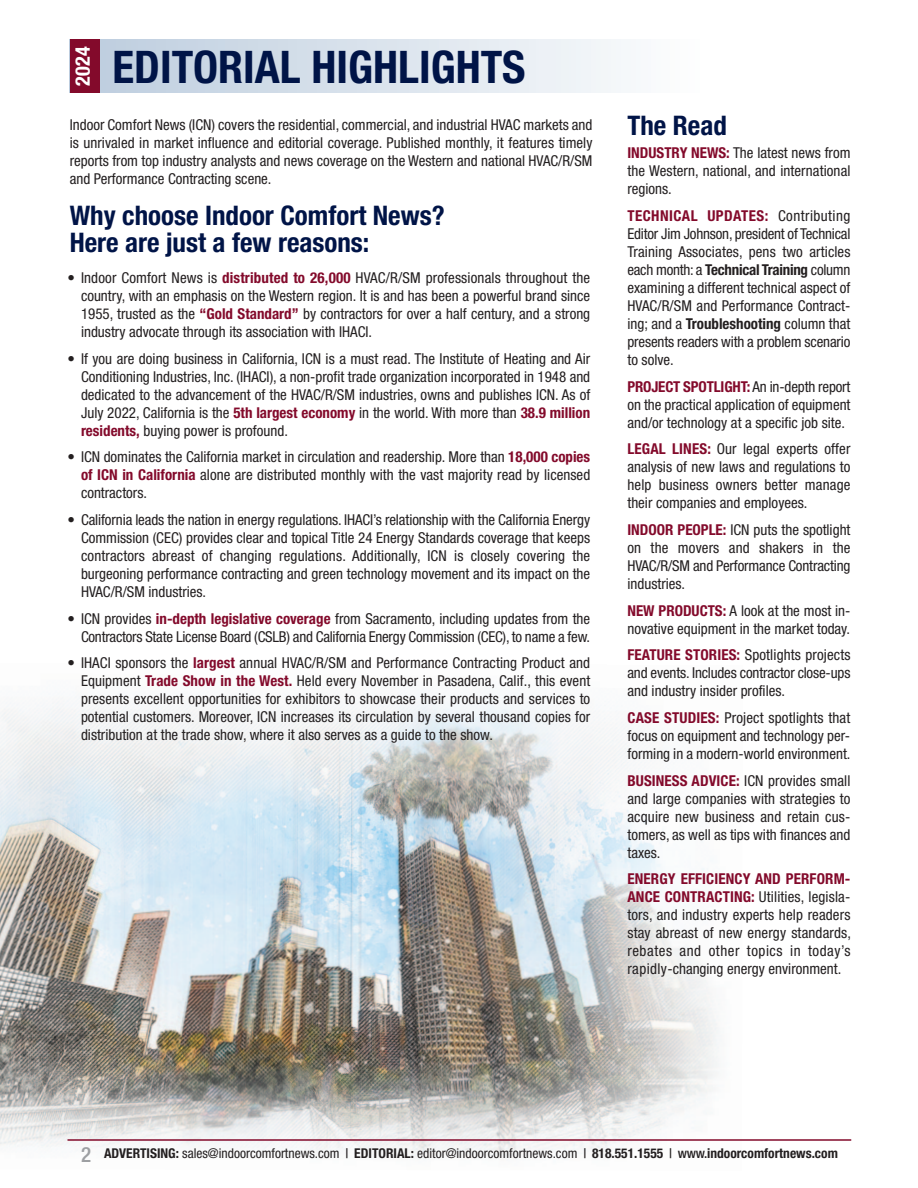
<style>
.page{position:relative;width:918px;height:1188px;background:#fff}
.page>*{position:absolute;margin:0;border:0;box-sizing:border-box;transform-origin:0 0}
.t1{font:700 condensed 45px "Helvetica Neue";color:#001447}
.t2{font:700 condensed 27px/27px "Helvetica Neue";color:#001447}
.t3{font:700 condensed 20.1px "Helvetica Neue";color:#fff}
.t4{font:condensed 15px/18px "Helvetica Neue";color:#231f20;text-align:justify}
.t5{font:700 condensed 13.5px "Helvetica Neue";color:#231f20}
.s1{font-weight:700;color:#830a2b}
.s2{font-weight:700}
.s3{font-weight:500;font-size:21px;color:#9d9fa2}
.s4{font-weight:400}
.s5{font-weight:500}
</style>
<div class="page">
<div style="left:70px;top:39px;width:631px;height:54px;background:linear-gradient(to right,#bcd,#fdfdfe)"></div>
<div style="left:70px;top:39px;width:29px;height:54px;background:#830a2b"></div>
<img style="left:0;top:692px;width:719px;height:466px">
<hr style="left:68px;top:1139px;width:783px;height:2px;background:#830a2b">
<p class="t3" style="left:76px;top:86px;width:40px;rotate:-90deg">2024</p>
<p class="t1" style="left:113px;top:51px;width:415px">EDITORIAL HIGHLIGHTS</p>
<p class="t4" style="left:70px;top:117px;width:524px">Indoor Comfort News (ICN) covers the residential, commercial, and industrial HVAC markets and is unrivaled in market influence and editorial coverage. Published monthly, it features timely reports from top industry analysts and news coverage on the Western and national HVAC/R/SM and Performance Contracting scene.</p>
<p class="t2" style="left:70px;top:204px;width:377px">Why choose Indoor Comfort News?<br>Here are just a few reasons:</p>
<p class="t4" style="left:81px;top:270px;width:511px;text-indent:-14px">• Indoor Comfort News is <span class="s1">distributed to 26,000</span> HVAC/R/SM professionals throughout the country, with an emphasis on the Western region. It is and has been a powerful brand since 1955, trusted as the <span class="s1">“Gold Standard”</span> by contractors for over a half century, and a strong industry advocate through its association with IHACI.</p>
<p class="t4" style="left:81px;top:351px;width:511px;text-indent:-14px">• If you are doing business in California, ICN is a must read. The Institute of Heating and Air Conditioning Industries, Inc. (IHACI), a non-profit trade organization incorporated in 1948 and dedicated to the advancement of the HVAC/R/SM industries, owns and publishes ICN. As of July 2022, California is the <span class="s1">5th largest economy</span> in the world. With more than <span class="s1">38.9 million residents,</span> buying power is profound.</p>
<p class="t4" style="left:81px;top:449px;width:511px;text-indent:-14px">• ICN dominates the California market in circulation and readership. More than <span class="s1">18,000 copies of ICN in California</span> alone are distributed monthly with the vast majority read by licensed contractors.</p>
<p class="t4" style="left:81px;top:512px;width:511px;text-indent:-14px">• California leads the nation in energy regulations. IHACI’s relationship with the California Energy Commission (CEC) provides clear and topical Title 24 Energy Standards coverage that keeps contractors abreast of changing regulations. Additionally, ICN is closely covering the burgeoning performance contracting and green technology movement and its impact on the HVAC/R/SM industries.</p>
<p class="t4" style="left:68px;top:611px;width:524px;text-align:right">• ICN provides <span class="s1">in-depth legislative coverage</span> from Sacramento, including updates from the<br>Contractors State License Board (CSLB) and California Energy Commission (CEC), to name a few.</p>
<p class="t4" style="left:81px;top:655px;width:511px;text-indent:-14px">• IHACI sponsors the <span class="s1">largest</span> annual HVAC/R/SM and Performance Contracting Product and Equipment <span class="s1">Trade Show in the West.</span> Held every November in Pasadena, Calif., this event presents excellent opportunities for exhibitors to showcase their products and services to potential customers. Moreover, ICN increases its circulation by several thousand copies for distribution at the trade show, where it also serves as a guide to the show.</p>
<p class="t2" style="left:627px;top:115px;width:101px">The Read</p>
<p class="t4" style="left:627px;top:145px;width:225px"><span class="s1">INDUSTRY NEWS:</span> The latest news from the Western, national, and international regions.</p>
<p class="t4" style="left:627px;top:208px;width:225px"><span class="s1">TECHNICAL UPDATES:</span> Contributing Editor Jim Johnson, president of Technical Training Associates, pens two articles each month: a <span class="s2">Technical Training</span> column examining a different technical aspect of HVAC/R/SM and Performance Contract&shy;ing; and a <span class="s2">Troubleshooting</span> column that presents readers with a problem scenario to solve.</p>
<p class="t4" style="left:627px;top:379px;width:225px"><span class="s1">PROJECT SPOTLIGHT:</span> An in-depth report on the practical application of equipment and/or technology at a specific job site.</p>
<p class="t4" style="left:627px;top:441px;width:225px"><span class="s1">LEGAL LINES:</span> Our legal experts offer analysis of new laws and regulations to help business owners better manage their companies and employees.</p>
<p class="t4" style="left:627px;top:522px;width:225px"><span class="s1">INDOOR PEOPLE:</span> ICN puts the spotlight on the movers and shakers in the HVAC/R/SM and Performance Contracting industries.</p>
<p class="t4" style="left:627px;top:603px;width:225px"><span class="s1">NEW PRODUCTS:</span> A look at the most in&shy;novative equipment in the market today.</p>
<p class="t4" style="left:627px;top:647px;width:225px"><span class="s1">FEATURE STORIES:</span> Spotlights projects and events. Includes contractor close-ups and industry insider profiles.</p>
<p class="t4" style="left:627px;top:710px;width:225px"><span class="s1">CASE STUDIES:</span> Project spotlights that focus on equipment and technology per&shy;forming in a modern-world environment.</p>
<p class="t4" style="left:627px;top:773px;width:225px"><span class="s1">BUSINESS ADVICE:</span> ICN provides small and large companies with strategies to acquire new business and retain cus&shy;tomers, as well as tips with finances and taxes.</p>
<p class="t4" style="left:627px;top:871px;width:225px"><span class="s1">ENERGY EFFICIENCY AND PERFORM-ANCE CONTRACTING:</span> Utilities, legisla&shy;tors, and industry experts help readers stay abreast of new energy standards, rebates and other topics in today’s rapidly-changing energy environment.</p>
<p class="t5" style="left:81px;top:1148px;width:758px"><span class="s3">2</span> ADVERTISING: <span class="s4">sales@indoorcomfortnews.com</span> <span class="s5">|</span> EDITORIAL: <span class="s4">editor@indoorcomfortnews.com</span> <span class="s5">|</span> 818.551.1555 <span class="s5">| www.</span>indoorcomfortnews.com</p>
</div>
